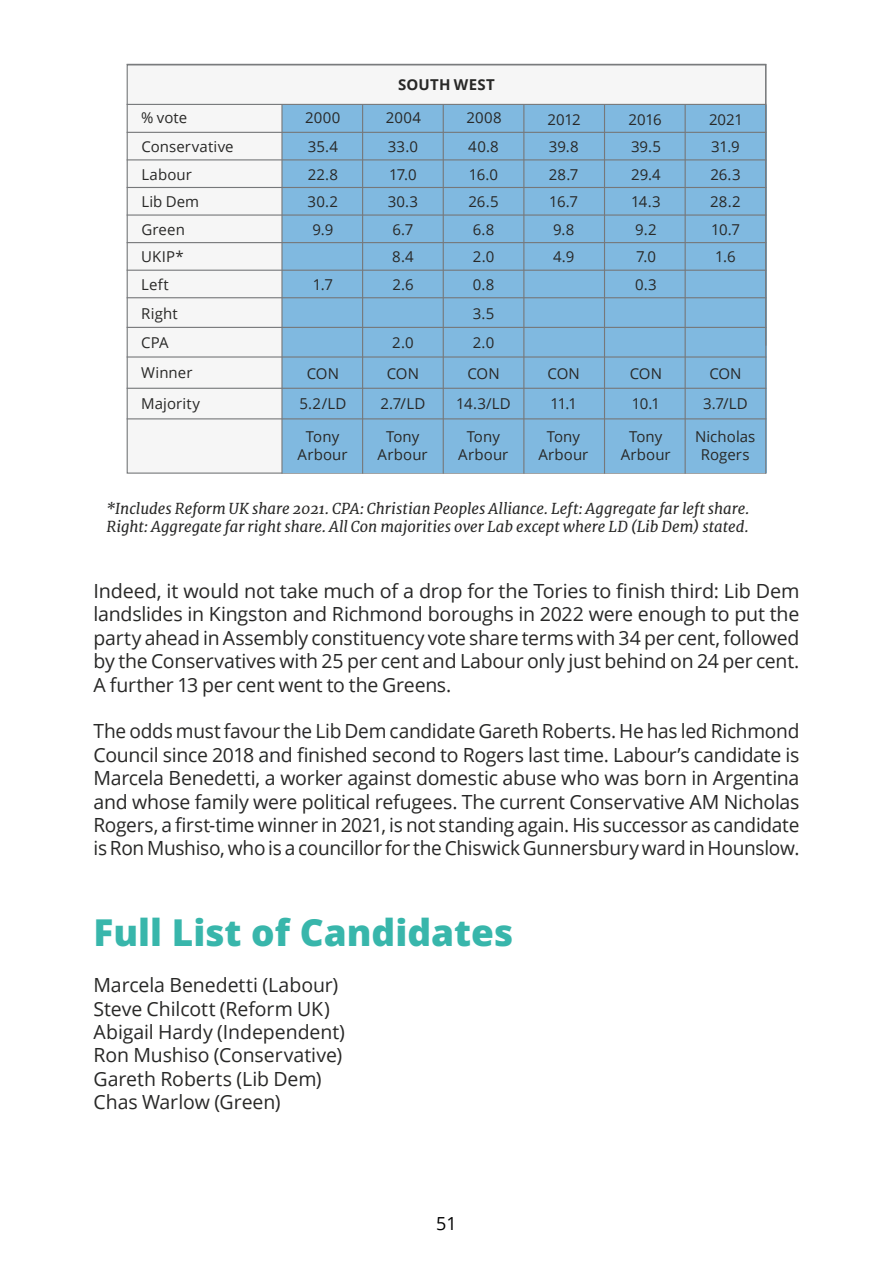
<style>
.page{position:relative;width:893px;height:1263px;background:#fff}
.page>*{position:absolute;margin:0;border:0;box-sizing:border-box;transform-origin:0 0}
.t1{font:37.05px "Open Sans";color:#38b6ab}
.t2{font:19.5px/23.4px "Open Sans";letter-spacing:-.005em;color:#282827;text-align:justify}
.t3{font:18px "Open Sans";color:#000}
.t4{font:15px/30.2px "Open Sans";letter-spacing:.005em;color:#282827;text-align:center}
.t5{font:italic 15px/18px "Merriweather";color:#282827}
.t6{font:700 15px "Open Sans";letter-spacing:.015em;color:#282827}
</style>
<div class="page">
<div style="left:127px;top:64px;width:639px;height:410px;background:#f6f6f6;border:1px solid #76787a"></div>
<div style="left:282px;top:105px;width:484px;height:367px;background:#80b9e0"></div>
<hr style="left:127px;top:64px;width:639px;height:1px;background:#76787a">
<hr style="left:127px;top:132px;width:639px;height:1px;background:#76787a">
<hr style="left:127px;top:159px;width:639px;height:1px;background:#76787a">
<hr style="left:127px;top:187px;width:639px;height:1px;background:#76787a">
<hr style="left:127px;top:214px;width:639px;height:2px;background:#76787a">
<hr style="left:127px;top:242px;width:639px;height:1px;background:#76787a">
<hr style="left:127px;top:270px;width:639px;height:1px;background:#76787a">
<hr style="left:127px;top:297px;width:639px;height:1px;background:#76787a">
<hr style="left:127px;top:327px;width:639px;height:1px;background:#76787a">
<hr style="left:127px;top:356px;width:639px;height:2px;background:#76787a">
<hr style="left:127px;top:388px;width:639px;height:1px;background:#76787a">
<hr style="left:127px;top:418px;width:639px;height:1px;background:#76787a">
<hr style="left:281px;top:105px;width:2px;height:369px;background:#76787a">
<hr style="left:362px;top:105px;width:1px;height:369px;background:#76787a">
<hr style="left:443px;top:105px;width:1px;height:369px;background:#76787a">
<hr style="left:523px;top:105px;width:1px;height:369px;background:#76787a">
<hr style="left:604px;top:105px;width:1px;height:369px;background:#76787a">
<hr style="left:685px;top:105px;width:1px;height:369px;background:#76787a">
<hr style="left:765px;top:105px;width:1px;height:369px;background:#76787a">
<hr style="left:765px;top:64px;width:1px;height:282px;background:#76787a">
<hr style="left:127px;top:104px;width:639px;height:1px;background:#76787a">
<p class="t6" style="left:398px;top:74px;width:98px">SOUTH WEST</p>
<p class="t4" style="left:141px;top:102px;width:48px">% vote</p>
<p class="t4" style="left:305px;top:102px;width:37px">2000</p>
<p class="t4" style="left:386px;top:102px;width:37px">2004</p>
<p class="t4" style="left:467px;top:102px;width:37px">2008</p>
<p class="t4" style="left:308px;top:131px;width:32px">35.4</p>
<p class="t4" style="left:388px;top:131px;width:32px">33.0</p>
<p class="t4" style="left:468px;top:131px;width:32px">40.8</p>
<p class="t4" style="left:549px;top:131px;width:31px">39.8</p>
<p class="t4" style="left:631px;top:131px;width:31px">39.5</p>
<p class="t4" style="left:711px;top:131px;width:30px">31.9</p>
<p class="t4" style="left:308px;top:159px;width:32px">22.8</p>
<p class="t4" style="left:389px;top:159px;width:29px">17.0</p>
<p class="t4" style="left:469px;top:159px;width:31px">16.0</p>
<p class="t4" style="left:549px;top:159px;width:31px">28.7</p>
<p class="t4" style="left:631px;top:159px;width:31px">29.4</p>
<p class="t4" style="left:710px;top:159px;width:32px">26.3</p>
<p class="t4" style="left:308px;top:186px;width:32px">30.2</p>
<p class="t4" style="left:388px;top:186px;width:32px">30.3</p>
<p class="t4" style="left:468px;top:186px;width:32px">26.5</p>
<p class="t4" style="left:549px;top:186px;width:30px">16.7</p>
<p class="t4" style="left:631px;top:186px;width:31px">14.3</p>
<p class="t4" style="left:710px;top:186px;width:32px">28.2</p>
<p class="t4" style="left:313px;top:214px;width:22px">9.9</p>
<p class="t4" style="left:392px;top:214px;width:22px">6.7</p>
<p class="t4" style="left:473px;top:214px;width:23px">6.8</p>
<p class="t4" style="left:553px;top:214px;width:23px">9.8</p>
<p class="t4" style="left:635px;top:214px;width:23px">9.2</p>
<p class="t4" style="left:711px;top:214px;width:30px">10.7</p>
<p class="t4" style="left:392px;top:241px;width:23px">8.4</p>
<p class="t4" style="left:473px;top:241px;width:23px">2.0</p>
<p class="t4" style="left:553px;top:241px;width:23px">4.9</p>
<p class="t4" style="left:635px;top:243px;width:23px;line-height:27.6px;text-align:left">7.0<br>0.3</p>
<p class="t4" style="left:715px;top:241px;width:22px">1.6</p>
<p class="t4" style="left:547px;top:104px;width:35px">2012</p>
<p class="t4" style="left:628px;top:104px;width:35px">2016</p>
<p class="t4" style="left:709px;top:104px;width:36px">2021</p>
<p class="t4" style="left:141px;top:132px;width:94px;line-height:27.6px;text-align:left">Conservative<br>Labour<br>Lib Dem<br>Green<br>UKIP*</p>
<p class="t4" style="left:141px;top:269px;width:60px;line-height:29.7px;text-align:left">Left<br>Right<br>CPA<br>Winner<br>Majority</p>
<p class="t4" style="left:313px;top:269px;width:22px">1.7</p>
<p class="t4" style="left:392px;top:269px;width:23px">2.6</p>
<p class="t4" style="left:473px;top:270px;width:23px;line-height:28.8px;text-align:left">0.8<br>3.5</p>
<p class="t4" style="left:392px;top:327px;width:23px">2.0</p>
<p class="t4" style="left:473px;top:327px;width:23px">2.0</p>
<p class="t4" style="left:299px;top:358px;width:48px">CON<br>5.2/LD</p>
<p class="t4" style="left:381px;top:358px;width:46px">CON<br>2.7/LD</p>
<p class="t4" style="left:456px;top:358px;width:56px">CON<br>14.3/LD</p>
<p class="t4" style="left:547px;top:358px;width:34px;text-align:left">CON<br>11.1</p>
<p class="t4" style="left:630px;top:358px;width:34px;text-align:left">CON<br>10.1</p>
<p class="t4" style="left:703px;top:358px;width:46px">CON<br>3.7/LD</p>
<p class="t4" style="left:298px;top:427px;width:52px;line-height:18px">Tony<br>Arbour</p>
<p class="t4" style="left:378px;top:427px;width:52px;line-height:18px">Tony<br>Arbour</p>
<p class="t4" style="left:458px;top:427px;width:52px;line-height:18px">Tony<br>Arbour</p>
<p class="t4" style="left:538px;top:427px;width:52px;line-height:18px">Tony<br>Arbour</p>
<p class="t4" style="left:621px;top:427px;width:52px;line-height:18px">Tony<br>Arbour</p>
<p class="t4" style="left:695px;top:427px;width:62px;line-height:18px">Nicholas<br>Rogers</p>
<p class="t5" style="left:106px;top:500px;width:645px">*Includes Reform UK share 2021. CPA: Christian Peoples Alliance. Left: Aggregate far left share.<br>Right: Aggregate far right share. All Con majorities over Lab except where LD (Lib Dem) stated.</p>
<p class="t2" style="left:94px;top:579px;width:707px">Indeed, it would not take much of a drop for the Tories to finish third: Lib Dem landslides in Kingston and Richmond boroughs in 2022 were enough to put the party ahead in Assembly constituency vote share terms with 34 per cent, followed by the Conservatives with 25 per cent and Labour only just behind on 24 per cent.<br>A further 13 per cent went to the Greens.</p>
<p class="t2" style="left:94px;top:719px;width:707px">The odds must favour the Lib Dem candidate Gareth Roberts. He has led Richmond Council since 2018 and finished second to Rogers last time. Labour’s candidate is Marcela Benedetti, a worker against domestic abuse who was born in Argentina and whose family were political refugees. The current Conservative AM Nicholas Rogers, a first-time winner in 2021, is not standing again. His successor as candidate is Ron Mushiso, who is a councillor for the Chiswick Gunnersbury ward in Hounslow.</p>
<h1 class="t1" style="left:94px;top:907px;width:421px">Full List of Candidates</h1>
<p class="t2" style="left:94px;top:973px;width:253px;text-align:left">Marcela Benedetti (Labour)<br>Steve Chilcott (Reform UK)<br>Abigail Hardy (Independent)<br>Ron Mushiso (Conservative)<br>Gareth Roberts (Lib Dem)<br>Chas Warlow (Green)</p>
<p class="t3" style="left:436px;top:1211px;width:22px">51</p>
</div>
